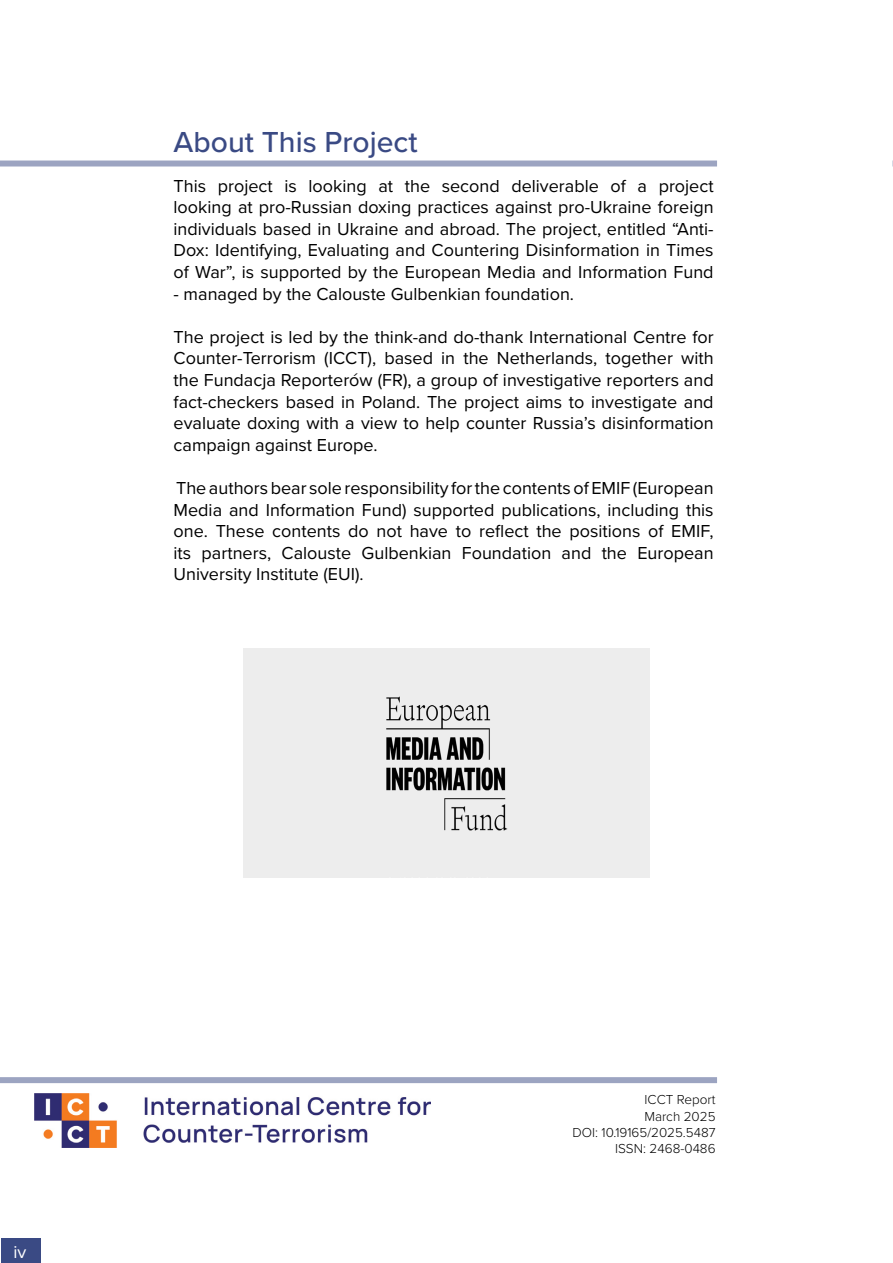
<style>
.page{position:relative;width:893px;height:1263px;background:#fff}
.page>*{position:absolute;margin:0;border:0;box-sizing:border-box;transform-origin:0 0}
.t1{font:500 30px "Proxima Nova";color:#3a4a84}
.t2{font:18px/21.6px "Proxima Nova";color:#000;text-align:justify}
.t3{font:18px "Proxima Nova";color:#fff}
.t4{font:300 13.5px/16.2px "Proxima Nova";color:#000;text-align:right}
</style>
<div class="page">
<div style="left:1px;top:1238px;width:39px;height:25px;background:#3a4a84"></div>
<div style="left:0;top:161px;width:717px;height:6px;background:#9ca4c1"></div>
<div style="left:0;top:1077px;width:717px;height:6px;background:#9ca4c1"></div>
<img style="left:34px;top:1094px;width:396px;height:54px">
<div style="left:244px;top:648px;width:405px;height:230px;background:#ededed"></div>
<h1 class="t1" style="left:174px;top:120px;width:245px">About This Project</h1>
<p class="t2" style="left:174px;top:174px;width:542px">This project is looking at the second deliverable of a project looking at pro-Russian doxing practices against pro-Ukraine foreign individuals based in Ukraine and abroad. The project, entitled “Anti-Dox: Identifying, Evaluating and Countering Disinformation in Times of War”, is supported by the European Media and Information Fund</p>
<p class="t2" style="left:174px;top:282px;width:402px">- managed by the Calouste Gulbenkian foundation.</p>
<p class="t2" style="left:174px;top:325px;width:542px">The project is led by the think-and do-thank International Centre for Counter-Terrorism (ICCT), based in the Netherlands, together with the Fundacja Reporterów (FR), a group of investigative reporters and fact-checkers based in Poland. The project aims to investigate and evaluate doxing with a view to help counter Russia’s disinformation campaign against Europe.</p>
<p class="t2" style="left:174px;top:476px;width:542px">The authors bear sole responsibility for the contents of EMIF (European Media and Information Fund) supported publications, including this one. These contents do not have to reflect the positions of EMIF, its partners, Calouste Gulbenkian Foundation and the European University Institute (EUI).</p>
<p class="t3" style="left:13px;top:1239px;width:14px">iv</p>
<p class="t4" style="left:572px;top:1091px;width:145px">ICCT Report<br>March 2025<br>DOI: 10.19165/2025.5487<br>ISSN: 2468-0486</p>
</div>
